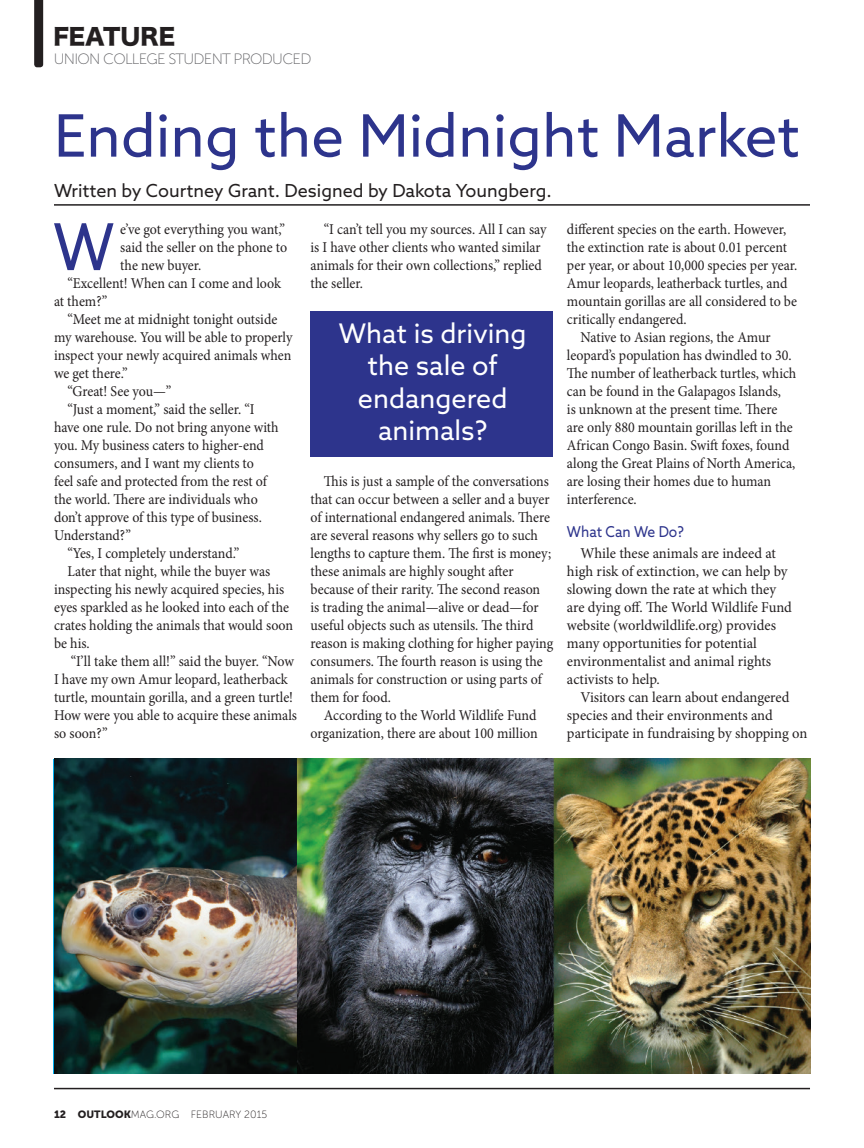
<style>
.page{position:relative;width:864px;height:1148px;background:#fff}
.page>*{position:absolute;margin:0;border:0;box-sizing:border-box;transform-origin:0 0}
.t1{font:64.65px "Azo Sans";color:#2d348c;scale:.93 1}
.t2{font:58.5px "Azo Sans";color:#2d348c}
.t3{font:27px/32.4px "Azo Sans";color:#fff;text-align:center}
.t4{font:22.5px "Hira Kaku Std W8";color:#231f20}
.t5{font:18px "Azo Sans";color:#231f20}
.t6{font:15px/18px "Minion Pro";color:#231f20;scale:.93 1}
.t7{font:15px/18px "Minion Pro";color:#231f20}
.t8{font:15px "Museo Sans 100";letter-spacing:-.05em;color:#636366}
.t9{font:15px "Azo Sans";color:#2d348c;scale:.93 1}
.t10{font:10.5px "Museo Sans 100";color:#231f20}
.s1{font-family:"Museo Sans 900"}
</style>
<div class="page">
<svg style="left:34px;top:0;width:9px;height:67px"></svg>
<hr style="left:54px;top:204px;width:756px;height:2px;background:#231f20">
<hr style="left:54px;top:1087px;width:756px;height:2px;background:#231f20">
<img style="left:55px;top:758px;width:755px;height:315px">
<div style="left:310px;top:311px;width:244px;height:145px;background:#2d348c"></div>
<h3 class="t4" style="left:53px;top:24px;width:123px">FEATURE</h3>
<p class="t8" style="left:54px;top:51px;width:259px">UNION COLLEGE STUDENT PRODUCED</p>
<h2 class="t2" style="left:54px;top:97px;width:747px">Ending the Midnight Market</h2>
<p class="t5" style="left:54px;top:179px;width:499px">Written by Courtney Grant. Designed by Dakota Youngberg.</p>
<h1 class="t1" style="left:53px;top:205px;width:67px">W</h1>
<p class="t6" style="left:120px;top:220px;width:179px">e’ve got everything you want,”</p>
<p class="t6" style="left:310px;top:220px;width:255px;text-indent:14px">“I can’t tell you my sources. All I can say is I have other clients who wanted similar animals for their own collections,” replied the seller.</p>
<p class="t6" style="left:567px;top:220px;width:237px">different species on the earth. However,</p>
<p class="t6" style="left:567px;top:238px;width:238px">the extinction rate is about 0.01 percent</p>
<p class="t6" style="left:567px;top:256px;width:249px">per year, or about 10,000 species per year.</p>
<p class="t6" style="left:567px;top:274px;width:239px">Amur leopards, leatherback turtles, and</p>
<p class="t6" style="left:567px;top:292px;width:249px">mountain gorillas are all considered to be</p>
<p class="t6" style="left:567px;top:310px;width:130px">critically endangered.</p>
<p class="t6" style="left:580px;top:328px;width:206px">Native to Asian regions, the Amur</p>
<p class="t6" style="left:567px;top:346px;width:243px">leopard’s population has dwindled to 30.</p>
<p class="t6" style="left:567px;top:364px;width:248px">The number of leatherback turtles, which</p>
<p class="t6" style="left:567px;top:382px;width:232px">can be found in the Galapagos Islands,</p>
<p class="t6" style="left:567px;top:400px;width:228px">is unknown at the present time. There</p>
<p class="t6" style="left:567px;top:418px;width:244px">are only 880 mountain gorillas left in the</p>
<p class="t6" style="left:567px;top:436px;width:241px">African Congo Basin. Swift foxes, found</p>
<p class="t6" style="left:567px;top:454px;width:247px">along the Great Plains of North America,</p>
<p class="t6" style="left:567px;top:472px;width:221px">are losing their homes due to human</p>
<p class="t6" style="left:567px;top:490px;width:77px">interference.</p>
<p class="t9" style="left:567px;top:522px;width:127px">What Can We Do?</p>
<p class="t7" style="left:567px;top:544px;width:226px;text-indent:14px">While these animals are indeed at high risk of extinction, we can help by slowing down the rate at which they are dying off. The World Wildlife Fund website (worldwildlife.org) provides many opportunities for potential environmentalist and animal rights activists to help.</p>
<p class="t7" style="left:567px;top:688px;width:242px;text-indent:14px">Visitors can learn about endangered species and their environments and participate in fundraising by shopping on</p>
<p class="t6" style="left:120px;top:238px;width:181px">said the seller on the phone to</p>
<p class="t6" style="left:120px;top:256px;width:89px">the new buyer.</p>
<p class="t6" style="left:68px;top:274px;width:231px">“Excellent! When can I come and look</p>
<p class="t6" style="left:54px;top:292px;width:59px">at them?”</p>
<p class="t6" style="left:68px;top:310px;width:227px">“Meet me at midnight tonight outside</p>
<p class="t6" style="left:54px;top:328px;width:258px">my warehouse. You will be able to properly</p>
<p class="t6" style="left:54px;top:346px;width:257px">inspect your newly acquired animals when</p>
<p class="t6" style="left:54px;top:364px;width:81px">we get there.”</p>
<p class="t6" style="left:68px;top:382px;width:113px">“Great! See you—”</p>
<p class="t6" style="left:68px;top:400px;width:203px">“Just a moment,” said the seller. “I</p>
<p class="t6" style="left:54px;top:418px;width:243px">have one rule. Do not bring anyone with</p>
<p class="t6" style="left:54px;top:436px;width:227px">you. My business caters to higher-end</p>
<p class="t6" style="left:54px;top:454px;width:216px">consumers, and I want my clients to</p>
<p class="t6" style="left:54px;top:472px;width:231px">feel safe and protected from the rest of</p>
<p class="t6" style="left:54px;top:490px;width:221px">the world. There are individuals who</p>
<p class="t6" style="left:54px;top:508px;width:225px">don’t approve of this type of business.</p>
<p class="t6" style="left:54px;top:526px;width:84px">Understand?”</p>
<p class="t6" style="left:68px;top:544px;width:187px">“Yes, I completely understand.”</p>
<p class="t6" style="left:68px;top:562px;width:220px">Later that night, while the buyer was</p>
<p class="t6" style="left:54px;top:580px;width:249px">inspecting his newly acquired species, his</p>
<p class="t6" style="left:54px;top:598px;width:254px">eyes sparkled as he looked into each of the</p>
<p class="t6" style="left:54px;top:616px;width:259px">crates holding the animals that would soon</p>
<p class="t6" style="left:54px;top:634px;width:40px">be his.</p>
<p class="t6" style="left:71px;top:652px;width:242px">“I’ll take them all!” said the buyer. “Now</p>
<p class="t6" style="left:54px;top:670px;width:253px">I have my own Amur leopard, leatherback</p>
<p class="t6" style="left:54px;top:688px;width:259px">turtle, mountain gorilla, and a green turtle!</p>
<p class="t6" style="left:54px;top:706px;width:263px">How were you able to acquire these animals</p>
<p class="t6" style="left:54px;top:724px;width:59px">so soon?”</p>
<h3 class="t3" style="left:339px;top:317px;width:189px">What is driving the sale of endangered animals?</h3>
<p class="t6" style="left:310px;top:472px;width:263px;text-indent:14px">This is just a sample of the conversations that can occur between a seller and a buyer of international endangered animals. There are several reasons why sellers go to such lengths to capture them. The first is money; these animals are highly sought after because of their rarity. The second reason<br>is trading the animal—alive or dead—for useful objects such as utensils. The third reason is making clothing for higher paying consumers. The fourth reason is using the animals for construction or using parts of them for food.</p>
<p class="t6" style="left:310px;top:706px;width:246px;text-align:right">According to the World Wildlife Fund organization, there are about 100 million</p>
<p class="t10" style="left:54px;top:1108px;width:215px"><span class="s1">12 OUTLOOK</span>MAG.ORG FEBRUARY 2015</p>
</div>
